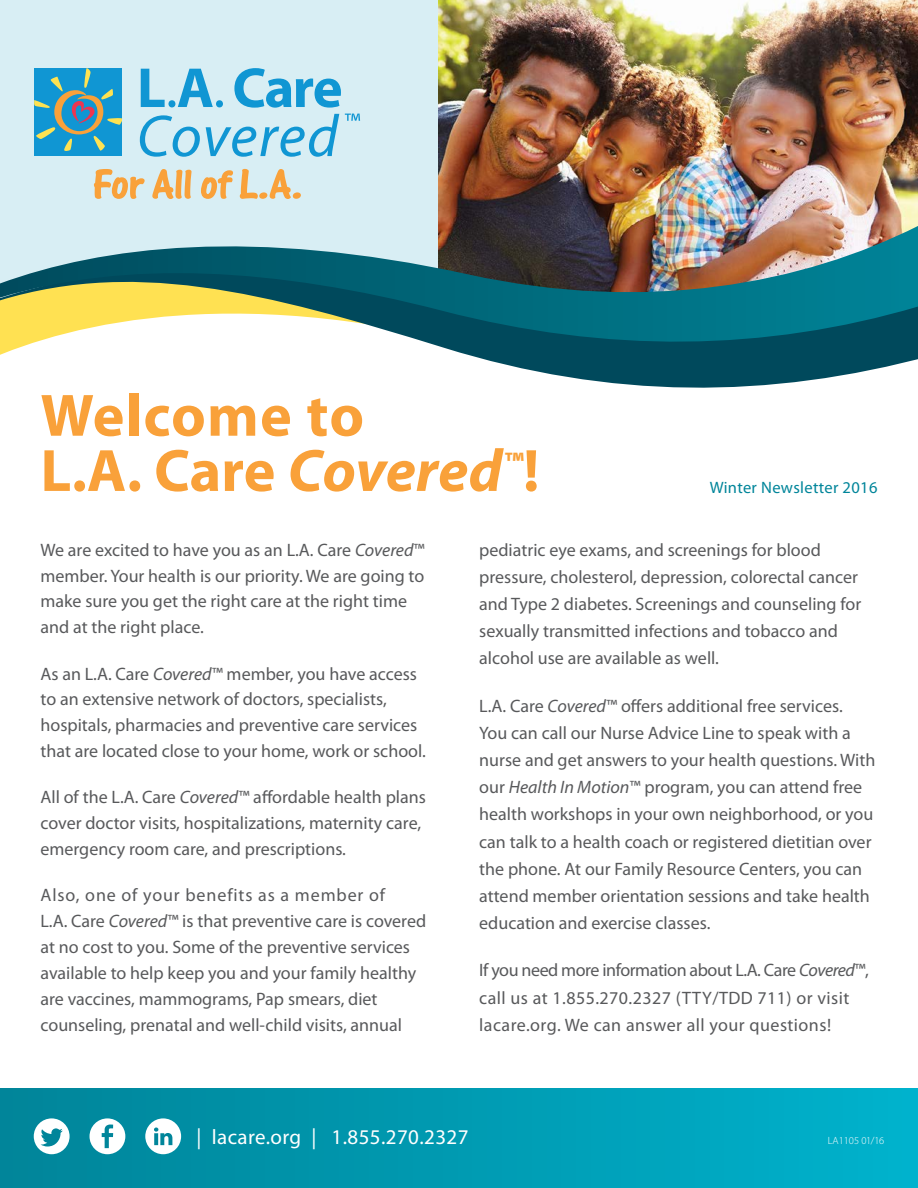
<style>
.page{position:relative;width:918px;height:1188px;background:#fff}
.page>*{position:absolute;margin:0;border:0;box-sizing:border-box;transform-origin:0 0}
.t1{font:700 60.15px/55.2px "Myriad Pro";letter-spacing:.01em;color:#f9a13a}
.t2{font:21px "Myriad Pro";letter-spacing:.02em;color:#fff}
.t3{font:18px/26px "Myriad Pro";color:#58595b}
.t4{font:18px/27.2px "Myriad Pro";letter-spacing:.025em;color:#58595b}
.t5{font:16.5px "Myriad Pro";letter-spacing:.02em;color:#00859a}
.t6{font:300 10.5px "Myriad Pro";color:#fff}
.s1{font-style:italic}
</style>
<div class="page">
<div style="left:0;top:1089px;width:918px;height:99px;background:linear-gradient(to right,#018499,#00b2cc)"></div>
<div style="left:90px;top:1118px;width:35px;height:36px;background:#fff;border-radius:50%"></div>
<svg style="left:102px;top:1125px;width:11px;height:23px"></svg>
<div style="left:145px;top:1118px;width:36px;height:36px;background:#fff;border-radius:50%"></div>
<svg style="left:154px;top:1128px;width:18px;height:17px"></svg>
<div style="left:34px;top:1118px;width:36px;height:36px;background:#fff;border-radius:50%"></div>
<svg style="left:41px;top:1128px;width:22px;height:19px"></svg>
<div style="left:0;top:0;width:918px;height:297px;background:#d8eef4"></div>
<img style="left:439px;top:0;width:479px;height:226px">
<svg style="left:0;top:353px;width:918px;height:35px"></svg>
<svg style="left:0;top:226px;width:918px;height:127px"></svg>
<div style="left:34px;top:68px;width:88px;height:88px;background:#1096d3"></div>
<svg style="left:34px;top:68px;width:88px;height:83px"></svg>
<svg style="left:141px;top:69px;width:24px;height:38px"></svg>
<div style="left:168px;top:100px;width:7px;height:7px;background:#1096d3;border-radius:50%"></div>
<svg style="left:178px;top:69px;width:35px;height:38px"></svg>
<div style="left:216px;top:100px;width:7px;height:7px;background:#1096d3;border-radius:50%"></div>
<svg style="left:234px;top:68px;width:107px;height:40px"></svg>
<svg style="left:140px;top:115px;width:60px;height:42px"></svg>
<svg style="left:206px;top:114px;width:133px;height:43px"></svg>
<svg style="left:345px;top:114px;width:15px;height:7px"></svg>
<svg style="left:94px;top:169px;width:51px;height:30px"></svg>
<svg style="left:152px;top:169px;width:40px;height:30px"></svg>
<svg style="left:201px;top:170px;width:32px;height:29px"></svg>
<svg style="left:240px;top:169px;width:18px;height:30px"></svg>
<div style="left:259px;top:192px;width:8px;height:7px;background:#f9a13a;border-radius:50%"></div>
<svg style="left:270px;top:169px;width:21px;height:30px"></svg>
<div style="left:293px;top:192px;width:8px;height:7px;background:#f9a13a;border-radius:50%"></div>
<h1 class="t1" style="left:40px;top:386px;width:500px">Welcome to<br>L.A. Care <span class="s1">Covered</span><sup>™</sup>!</h1>
<p class="t5" style="left:710px;top:477px;width:169px">Winter Newsletter 2016</p>
<p class="t3" style="left:40px;top:536px;width:386px">We are excited to have you as an L.A. Care <span class="s1">Covered</span>™ member. Your health is our priority. We are going to make sure you get the right care at the right time and at the right place.</p>
<p class="t3" style="left:40px;top:660px;width:387px">As an L.A. Care <span class="s1">Covered</span>™ member, you have access to an extensive network of doctors, specialists, hospitals, pharmacies and preventive care services that are located close to your home, work or school.</p>
<p class="t3" style="left:40px;top:784px;width:387px">All of the L.A. Care <span class="s1">Covered</span>™ affordable health plans cover doctor visits, hospitalizations, maternity care, emergency room care, and prescriptions.</p>
<p class="t3" style="left:40px;top:882px;width:387px">Also, one of your benefits as a member of<br>L.A. Care <span class="s1">Covered</span>™ is that preventive care is covered at no cost to you. Some of the preventive services available to help keep you and your family healthy are vaccines, mammograms, Pap smears, diet counseling, prenatal and well-child visits, annual</p>
<p class="t3" style="left:479px;top:536px;width:383px;line-height:27.2px">pediatric eye exams, and screenings for blood pressure, cholesterol, depression, colorectal cancer and Type 2 diabetes. Screenings and counseling for sexually transmitted infections and tobacco and alcohol use are available as well.</p>
<p class="t3" style="left:479px;top:692px;width:398px;line-height:27.2px">L.A. Care <span class="s1">Covered</span>™ offers additional free services.<br>You can call our Nurse Advice Line to speak with a nurse and get answers to your health questions. With our <span class="s1">Health In Motion</span>™ program, you can attend free health workshops in your own neighborhood, or you can talk to a health coach or registered dietitian over the phone. At our Family Resource Centers, you can attend member orientation sessions and take health education and exercise classes.</p>
<p class="t4" style="left:479px;top:957px;width:391px">If you need more information about L.A. Care <span class="s1">Covered</span>™, call us at 1.855.270.2327 (TTY/TDD 711) or visit lacare.org. We can answer all your questions!</p>
<p class="t2" style="left:197px;top:1124px;width:274px">| lacare.org | 1.855.270.2327</p>
<p class="t6" style="left:828px;top:1135px;width:58px">LA1105 01/16</p>
</div>
